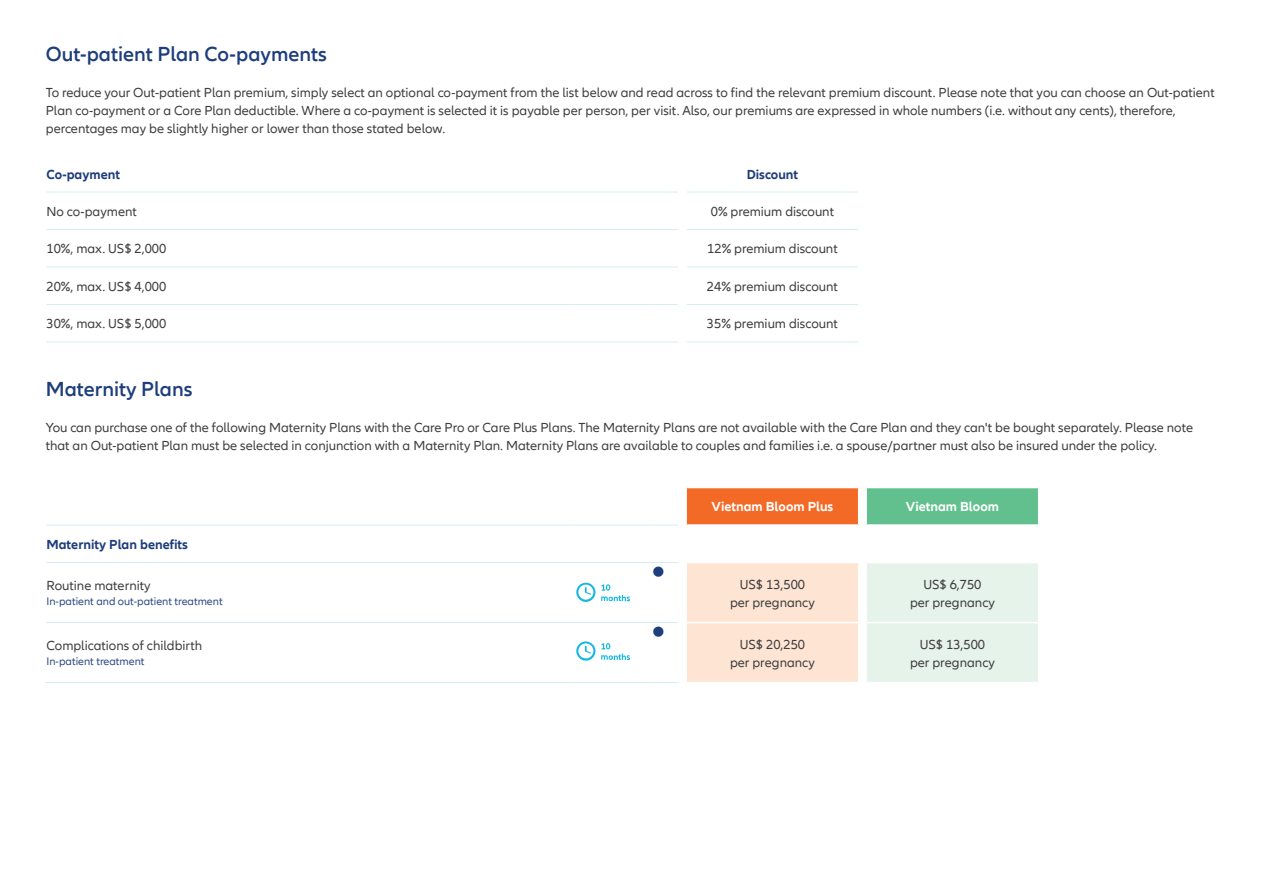
<style>
.page{position:relative;width:1263px;height:893px;background:#fff}
.page>*{position:absolute;margin:0;border:0;box-sizing:border-box;transform-origin:0 0}
.t1{font:600 21px "Allianz Neo";color:#1d3d7b}
.t2{font:13.5px/18px "Allianz Neo";color:#3e3e3f;text-align:center}
.t3{font:700 13.5px "Allianz Neo";color:#1d3d7b}
.t4{font:700 13.5px "Allianz Neo";color:#fff}
.t5{font:11.25px "Allianz Neo";color:#2f4983}
</style>
<div class="page">
<svg style="left:687px;top:191px;width:171px;height:151px"></svg>
<div style="left:686px;top:488px;width:173px;height:37px;background:#f36a27"></div>
<div style="left:866px;top:488px;width:173px;height:37px;background:#61c08d"></div>
<hr style="left:685px;top:488px;width:2px;height:36px;background:#fff">
<hr style="left:858px;top:488px;width:1px;height:36px;background:#fff">
<hr style="left:865px;top:488px;width:2px;height:36px;background:#fff">
<hr style="left:1038px;top:488px;width:1px;height:36px;background:#fff">
<hr style="left:686px;top:524px;width:173px;height:2px;background:#fff">
<hr style="left:866px;top:524px;width:173px;height:2px;background:#fff">
<hr style="left:46px;top:192px;width:527px;height:1px;background:#d5eef1">
<hr style="left:573px;top:192px;width:76px;height:1px;background:#d5eef1">
<svg style="left:649px;top:191px;width:29px;height:2px"></svg>
<hr style="left:46px;top:229px;width:527px;height:1px;background:#d5eef1">
<hr style="left:573px;top:229px;width:76px;height:1px;background:#d5eef1">
<svg style="left:649px;top:229px;width:29px;height:1px"></svg>
<hr style="left:46px;top:267px;width:527px;height:1px;background:#d5eef1">
<hr style="left:573px;top:267px;width:76px;height:1px;background:#d5eef1">
<svg style="left:649px;top:266px;width:29px;height:2px"></svg>
<hr style="left:46px;top:304px;width:527px;height:1px;background:#d5eef1">
<hr style="left:573px;top:304px;width:76px;height:1px;background:#d5eef1">
<svg style="left:649px;top:304px;width:29px;height:1px"></svg>
<hr style="left:46px;top:342px;width:527px;height:1px;background:#d5eef1">
<hr style="left:573px;top:342px;width:76px;height:1px;background:#d5eef1">
<svg style="left:649px;top:341px;width:29px;height:2px"></svg>
<hr style="left:46px;top:525px;width:527px;height:1px;background:#d5eef1">
<hr style="left:573px;top:525px;width:76px;height:1px;background:#d5eef1">
<svg style="left:649px;top:524px;width:29px;height:2px"></svg>
<hr style="left:46px;top:562px;width:527px;height:1px;background:#d5eef1">
<hr style="left:573px;top:562px;width:76px;height:1px;background:#d5eef1">
<hr style="left:46px;top:622px;width:527px;height:1px;background:#d5eef1">
<hr style="left:573px;top:622px;width:76px;height:1px;background:#d5eef1">
<hr style="left:45px;top:682px;width:528px;height:1px;background:#d5eef1">
<hr style="left:573px;top:682px;width:76px;height:1px;background:#d5eef1">
<hr style="left:687px;top:192px;width:171px;height:1px;background:#d5eef1">
<hr style="left:687px;top:229px;width:171px;height:1px;background:#d5eef1">
<hr style="left:687px;top:267px;width:171px;height:1px;background:#d5eef1">
<hr style="left:687px;top:304px;width:171px;height:1px;background:#d5eef1">
<hr style="left:687px;top:342px;width:171px;height:1px;background:#d5eef1">
<svg style="left:576px;top:641px;width:19px;height:20px"></svg>
<svg style="left:601px;top:643px;width:29px;height:17px"></svg>
<svg style="left:576px;top:583px;width:19px;height:19px"></svg>
<svg style="left:601px;top:584px;width:29px;height:17px"></svg>
<svg style="left:649px;top:562px;width:389px;height:121px;background:#f3eee3"></svg>
<h1 class="t1" style="left:46px;top:42px;width:283px">Out-patient Plan Co-payments</h1>
<p class="t2" style="left:46px;top:84px;width:1170px;text-align:left">To reduce your Out-patient Plan premium, simply select an optional co-payment from the list below and read across to find the relevant premium discount. Please note that you can choose an Out-patient<br>Plan co-payment or a Core Plan deductible. Where a co-payment is selected it is payable per person, per visit. Also, our premiums are expressed in whole numbers (i.e. without any cents), therefore, percentages may be slightly higher or lower than those stated below.</p>
<p class="t3" style="left:47px;top:166px;width:75px">Co-payment</p>
<p class="t3" style="left:747px;top:166px;width:53px">Discount</p>
<p class="t2" style="left:47px;top:203px;width:92px">No co-payment</p>
<p class="t2" style="left:711px;top:203px;width:125px">0% premium discount</p>
<p class="t2" style="left:47px;top:240px;width:121px">10%, max. US$ 2,000</p>
<p class="t2" style="left:707px;top:240px;width:132px">12% premium discount</p>
<p class="t2" style="left:47px;top:278px;width:121px">20%, max. US$ 4,000</p>
<p class="t2" style="left:707px;top:278px;width:132px">24% premium discount</p>
<p class="t2" style="left:47px;top:315px;width:121px">30%, max. US$ 5,000</p>
<p class="t2" style="left:707px;top:315px;width:132px">35% premium discount</p>
<h1 class="t1" style="left:46px;top:376px;width:148px">Maternity Plans</h1>
<p class="t2" style="left:46px;top:418px;width:1149px;text-align:left">You can purchase one of the following Maternity Plans with the Care Pro or Care Plus Plans. The Maternity Plans are not available with the Care Plan and they can't be bought separately. Please note that an Out-patient Plan must be selected in conjunction with a Maternity Plan. Maternity Plans are available to couples and families i.e. a spouse/partner must also be insured under the policy.</p>
<p class="t3" style="left:47px;top:537px;width:143px">Maternity Plan benefits</p>
<p class="t2" style="left:47px;top:577px;width:106px">Routine maternity</p>
<p class="t5" style="left:46px;top:595px;width:178px">In-patient and out-patient treatment</p>
<p class="t2" style="left:46px;top:637px;width:157px">Complications of childbirth</p>
<p class="t5" style="left:46px;top:655px;width:100px">In-patient treatment</p>
<p class="t4" style="left:712px;top:499px;width:123px">Vietnam Bloom Plus</p>
<p class="t4" style="left:906px;top:499px;width:95px">Vietnam Bloom</p>
<p class="t2" style="left:730px;top:576px;width:86px">US$ 13,500 per pregnancy</p>
<p class="t2" style="left:910px;top:576px;width:86px">US$ 6,750<br>per pregnancy</p>
<p class="t2" style="left:730px;top:636px;width:86px">US$ 20,250 per pregnancy</p>
<p class="t2" style="left:910px;top:636px;width:86px">US$ 13,500 per pregnancy</p>
</div>
